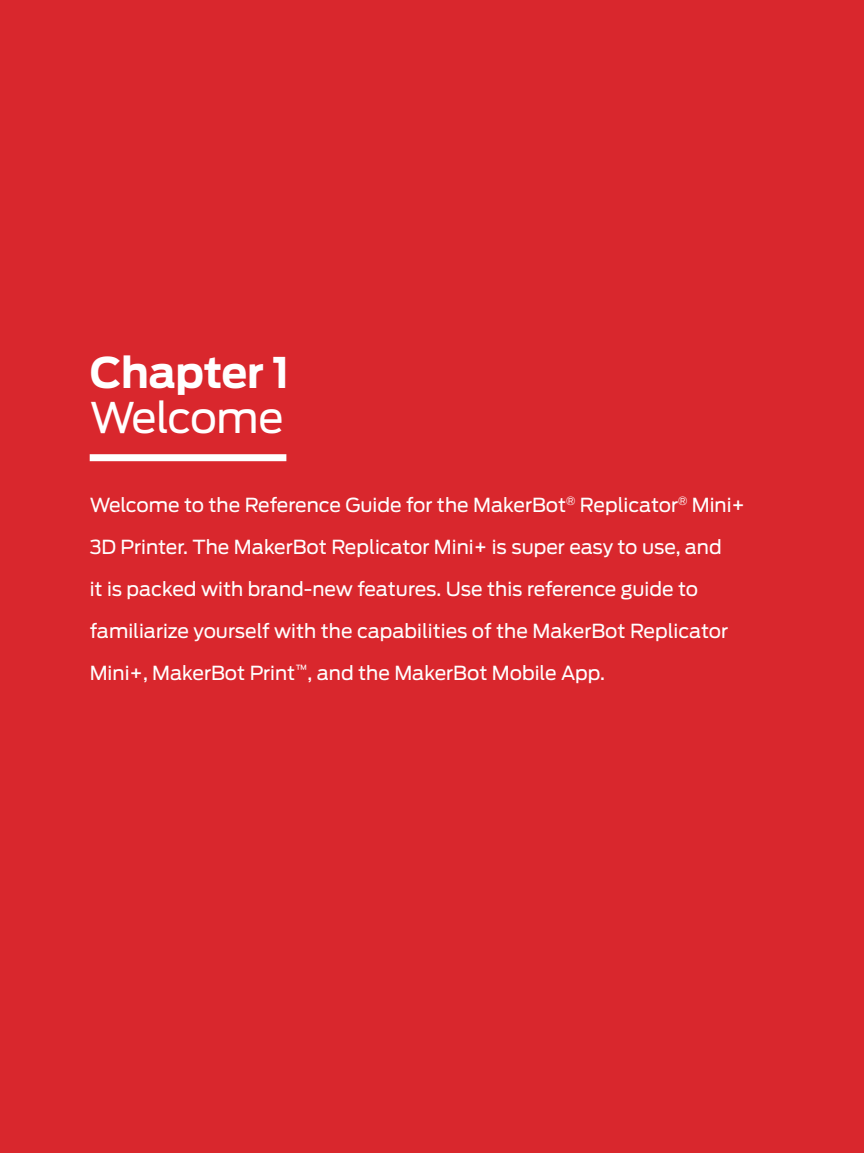
<style>
.page{position:relative;width:864px;height:1153px;background:#fff}
.page>*{position:absolute;margin:0;border:0;box-sizing:border-box;transform-origin:0 0}
.t1{font:700 42px "Antenna";letter-spacing:-.01em;color:#fff}
.t2{font:42px "Antenna";letter-spacing:-.02em;color:#fff}
.t3{font:19.25px/42px "Antenna";color:#fff}
</style>
<div class="page">
<div style="left:0;top:0;width:863px;height:1153px;background:#d9272d"></div>
<div style="left:90px;top:454px;width:196px;height:7px;background:#fff"></div>
<h1 class="t1" style="left:90px;top:347px;width:201px">Chapter 1</h1>
<h1 class="t2" style="left:90px;top:393px;width:195px">Welcome</h1>
<p class="t3" style="left:90px;top:484px;width:656px">Welcome to the Reference Guide for the MakerBot<sup>®</sup> Replicator<sup>®</sup> Mini+ 3D Printer. The MakerBot Replicator Mini+ is super easy to use, and<br>it is packed with brand-new features. Use this reference guide to familiarize yourself with the capabilities of the MakerBot Replicator Mini+, MakerBot Print<sup>™</sup>, and the MakerBot Mobile App.</p>
</div>
